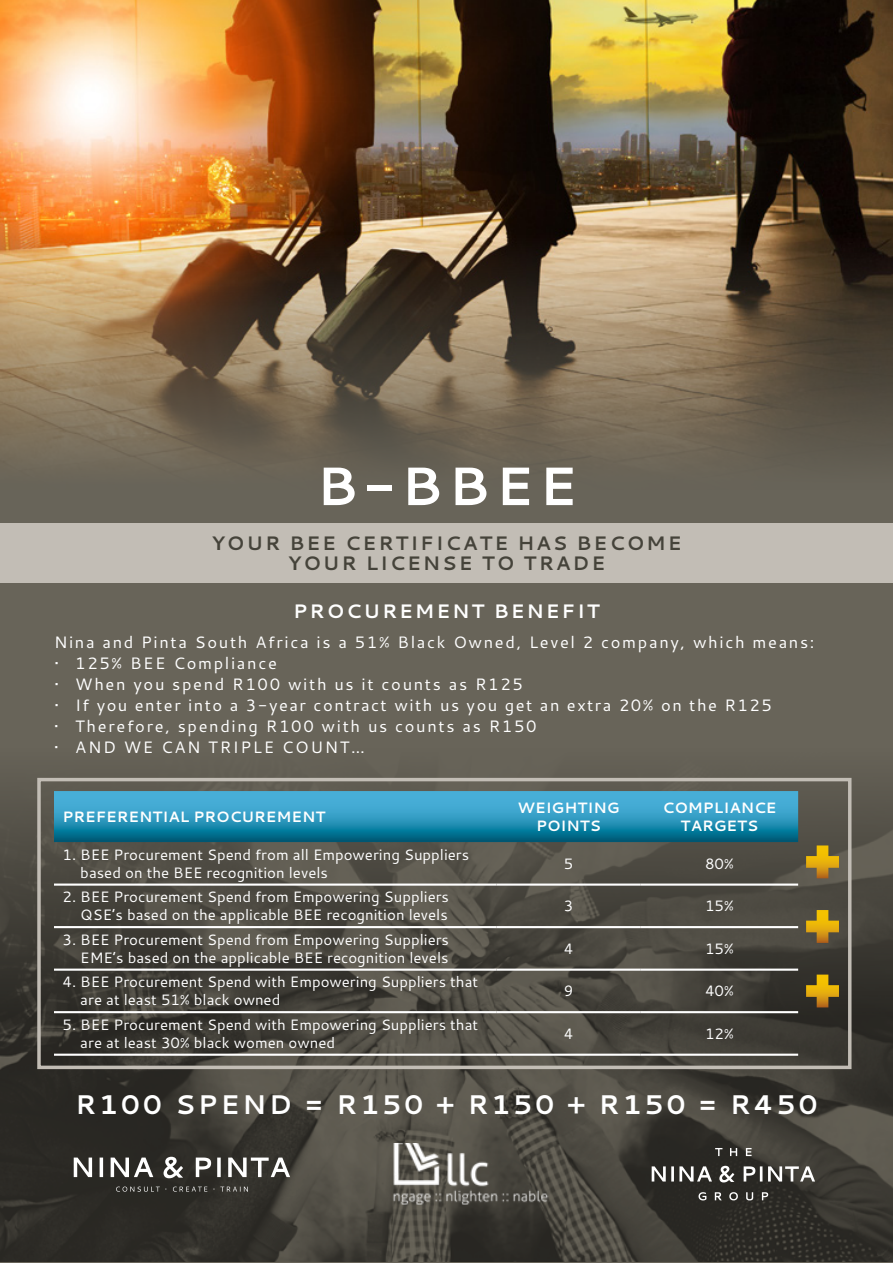
<style>
.page{position:relative;width:893px;height:1263px;background:#fff}
.page>*{position:absolute;margin:0;border:0;box-sizing:border-box;transform-origin:0 0}
.t1{font:700 54px "Cantarell";color:#fff}
.t2{font:700 27px "Cantarell";letter-spacing:.1em;color:#fff}
.t3{font:700 19.5px/19.5px "Cantarell";letter-spacing:.1em;color:#45433a;text-align:center}
.t4{font:700 19.5px "Cantarell";letter-spacing:.1em;color:#fff}
.t5{font:16.5px "Cantarell";letter-spacing:.1em;color:#fff}
.t6{font:15px/18px "Cantarell";color:#fff}
.t7{font:700 15px/18px "Cantarell";color:#fff;text-align:center}
</style>
<div class="page">
<img style="left:0;top:0;width:893px;height:490px">
<div style="left:0;top:490px;width:893px;height:773px;background:#686459"></div>
<img style="left:0;top:777px;width:893px;height:484px">
<svg style="left:74px;top:1157px;width:216px;height:21px;background:#72716e"></svg>
<svg style="left:116px;top:1186px;width:132px;height:6px"></svg>
<div style="left:0;top:523px;width:893px;height:60px;background:#c2bdb5"></div>
<img style="left:392px;top:1144px;width:158px;height:60px">
<svg style="left:54px;top:791px;width:744px;height:51px;background:#2a93b8"></svg>
<hr style="left:54px;top:883px;width:442px;height:3px;background:#fff">
<hr style="left:496px;top:883px;width:145px;height:3px;background:#fff">
<hr style="left:641px;top:883px;width:157px;height:3px;background:#fff">
<hr style="left:54px;top:926px;width:442px;height:2px;background:#fff">
<hr style="left:496px;top:926px;width:145px;height:2px;background:#fff">
<hr style="left:641px;top:926px;width:157px;height:2px;background:#fff">
<hr style="left:54px;top:968px;width:442px;height:3px;background:#fff">
<hr style="left:496px;top:968px;width:145px;height:3px;background:#fff">
<hr style="left:641px;top:968px;width:157px;height:3px;background:#fff">
<hr style="left:54px;top:1011px;width:442px;height:2px;background:#fff">
<hr style="left:496px;top:1011px;width:145px;height:2px;background:#fff">
<hr style="left:641px;top:1011px;width:157px;height:2px;background:#fff">
<hr style="left:54px;top:1054px;width:442px;height:2px;background:#fff">
<hr style="left:496px;top:1054px;width:145px;height:2px;background:#fff">
<hr style="left:641px;top:1054px;width:157px;height:2px;background:#fff">
<div style="left:37px;top:778px;width:814px;height:291px;border:3px solid #c2bdb5"></div>
<svg style="left:806px;top:845px;width:33px;height:33px"></svg>
<svg style="left:806px;top:910px;width:33px;height:33px"></svg>
<svg style="left:806px;top:974px;width:33px;height:33px"></svg>
<svg style="left:715px;top:1148px;width:37px;height:8px"></svg>
<svg style="left:698px;top:1192px;width:70px;height:8px"></svg>
<svg style="left:652px;top:1166px;width:163px;height:16px;background:#747370"></svg>
<h1 class="t1" style="left:316px;top:448px;width:262px">B-BBEE</h1>
<h3 class="t3" style="left:211px;top:533px;width:467px">YOUR BEE CERTIFICATE HAS BECOME<br>YOUR LICE NSE TO TRADE</h3>
<h3 class="t4" style="left:293px;top:597px;width:308px">PROCUREMENT BENEFIT</h3>
<p class="t5" style="left:54px;top:630px;width:762px">Nina and Pinta South Africa is a 51% Black Owned, Level 2 company, which means:</p>
<p class="t5" style="left:54px;top:651px;width:224px">• 125% BEE Compliance</p>
<p class="t5" style="left:54px;top:672px;width:470px">• When you spend R100 with us it counts as R125</p>
<p class="t5" style="left:54px;top:693px;width:719px">• If you enter into a 3-year contract with us you get an extra 20% on the R125</p>
<p class="t5" style="left:54px;top:714px;width:484px">• Therefore, spending R100 with us counts as R150</p>
<p class="t5" style="left:54px;top:735px;width:313px">• AND WE CAN TRIPLE COUNT…</p>
<p class="t7" style="left:63px;top:807px;width:265px">PREFERENTIAL PROCUREMENT</p>
<p class="t7" style="left:517px;top:798px;width:104px">WEIGHTING<br>POINTS</p>
<p class="t7" style="left:662px;top:798px;width:112px">COMPLIANCE<br>TARGETS</p>
<p class="t6" style="left:80px;top:845px;width:390px;text-indent:-18px">1. BEE Procurement Spend from all Empowering Suppliers based on the BEE recognition levels</p>
<p class="t6" style="left:564px;top:854px;width:11px">5</p>
<p class="t6" style="left:705px;top:854px;width:30px">80%</p>
<p class="t6" style="left:63px;top:888px;width:388px;text-align:right">2. BEE Procurement Spend from Empowering Suppliers<br>QSE’s based on the applicable BEE recognition levels</p>
<p class="t6" style="left:564px;top:897px;width:11px">3</p>
<p class="t6" style="left:705px;top:897px;width:30px">15%</p>
<p class="t6" style="left:63px;top:930px;width:388px;text-align:right">3. BEE Procurement Spend from Empowering Suppliers<br>EME’s based on the applicable BEE recognition levels</p>
<p class="t6" style="left:564px;top:939px;width:11px">4</p>
<p class="t6" style="left:705px;top:939px;width:30px">15%</p>
<p class="t6" style="left:80px;top:973px;width:399px;text-indent:-18px">4. BEE Procurement Spend with Empowering Suppliers that are at least 51% black owned</p>
<p class="t6" style="left:564px;top:982px;width:11px">9</p>
<p class="t6" style="left:705px;top:982px;width:30px">40%</p>
<p class="t6" style="left:80px;top:1015px;width:399px;text-indent:-18px">5. BEE Procurement Spend with Empowering Suppliers that are at least 30% black women owned</p>
<p class="t6" style="left:564px;top:1024px;width:11px">4</p>
<p class="t6" style="left:705px;top:1024px;width:30px">12%</p>
<h2 class="t2" style="left:75px;top:1085px;width:191px">R100 SPEND</h2>
<h2 class="t2" style="left:305px;top:1085px;width:514px">= R150 + R150 + R150 = R450</h2>
</div>
